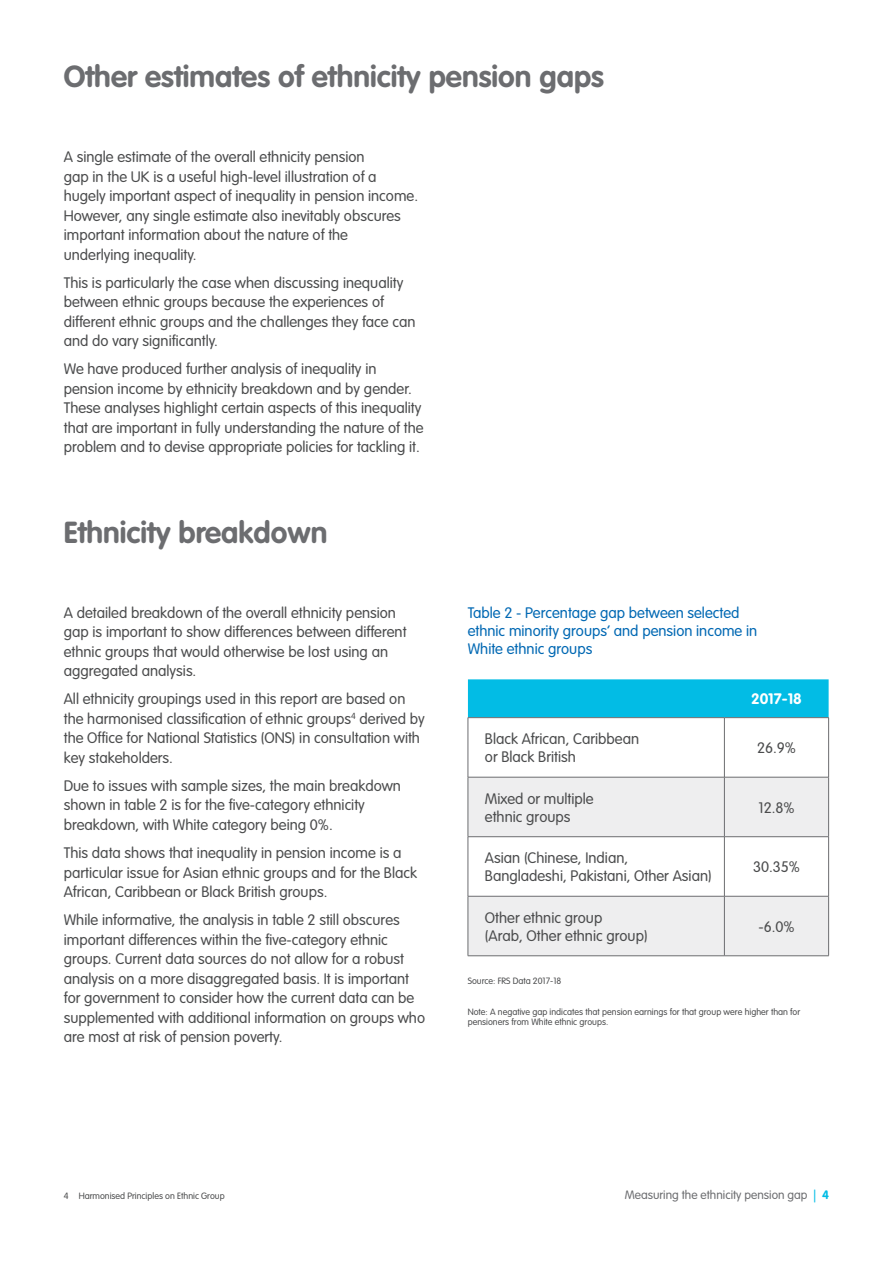
<style>
.page{position:relative;width:893px;height:1263px;background:#fff}
.page>*{position:absolute;margin:0;border:0;box-sizing:border-box;transform-origin:0 0}
.Main_Heading{font:700 30px "VAG Rounded Std";color:#6c6d70}
.Body_10_13{font:300 15px/19.5px "VAG Rounded Std";color:#4b4c4d}
.Table_Body_Style{font:300 15px/18px "VAG Rounded Std";color:#4b4c4d}
.Graphic_Header{font:300 15px/18px "VAG Rounded Std";color:#0168b3}
.Table_Body_Style-2{font:700 15px "VAG Rounded Std";color:#fff}
.t1{font:300 12px "VAG Rounded Std";color:#6c6d70}
.Footnote{font:300 9px/10.5px "VAG Rounded Std";color:#4b4c4d}
.s1{color:#02bce5}
.s2{font-weight:700;color:#02bce5}
</style>
<div class="page">
<div style="left:468px;top:679px;width:361px;height:38px;background:#02bce5"></div>
<svg style="left:469px;top:718px;width:359px;height:59px"></svg>
<svg style="left:469px;top:778px;width:359px;height:177px;fill:#eeeeef"></svg>
<hr style="left:468px;top:718px;width:1px;height:59px;background:#6c6d70">
<hr style="left:468px;top:717px;width:256px;height:1px;background:#6c6d70">
<hr style="left:724px;top:717px;width:105px;height:1px;background:#6c6d70">
<hr style="left:724px;top:718px;width:1px;height:59px;background:#6c6d70">
<hr style="left:828px;top:718px;width:1px;height:59px;background:#6c6d70">
<hr style="left:468px;top:777px;width:1px;height:59px;background:#6c6d70">
<hr style="left:468px;top:777px;width:256px;height:1px;background:#6c6d70">
<hr style="left:724px;top:777px;width:105px;height:1px;background:#6c6d70">
<hr style="left:724px;top:777px;width:1px;height:59px;background:#6c6d70">
<hr style="left:828px;top:777px;width:1px;height:59px;background:#6c6d70">
<hr style="left:468px;top:896px;width:1px;height:59px;background:#6c6d70">
<hr style="left:724px;top:896px;width:1px;height:59px;background:#6c6d70">
<hr style="left:828px;top:896px;width:1px;height:59px;background:#6c6d70">
<hr style="left:468px;top:955px;width:256px;height:1px;background:#6c6d70">
<hr style="left:724px;top:955px;width:105px;height:1px;background:#6c6d70">
<hr style="left:468px;top:837px;width:1px;height:59px;background:#6c6d70">
<hr style="left:468px;top:836px;width:256px;height:1px;background:#6c6d70">
<hr style="left:724px;top:836px;width:105px;height:1px;background:#6c6d70">
<hr style="left:724px;top:837px;width:1px;height:59px;background:#6c6d70">
<hr style="left:828px;top:837px;width:1px;height:59px;background:#6c6d70">
<hr style="left:468px;top:896px;width:256px;height:1px;background:#6c6d70">
<hr style="left:724px;top:896px;width:105px;height:1px;background:#6c6d70">
<p class="Main_Heading" style="left:64px;top:59px;width:542px">Other estimates of ethnicity pension gaps</p>
<p class="Body_10_13" style="left:64px;top:148px;width:356px">A single estimate of the overall ethnicity pension<br>gap in the UK is a useful high-level illustration of a hugely important aspect of inequality in pension income.<br>However, any single estimate also inevitably obscures important information about the nature of the<br>underlying inequality.</p>
<p class="Body_10_13" style="left:64px;top:273px;width:353px">This is particularly the case when discussing inequality between ethnic groups because the experiences of different ethnic groups and the challenges they face can and do vary significantly.</p>
<p class="Body_10_13" style="left:64px;top:360px;width:361px">We have produced further analysis of inequality in pension income by ethnicity breakdown and by gender.<br>These analyses highlight certain aspects of this inequality that are important in fully understanding the nature of the problem and to devise appropriate policies for tackling it.</p>
<p class="Main_Heading" style="left:64px;top:514px;width:265px">Ethnicity breakdown</p>
<p class="Body_10_13" style="left:64px;top:603px;width:344px">A detailed breakdown of the overall ethnicity pension gap is important to show differences between different ethnic groups that would otherwise be lost using an aggregated analysis.</p>
<p class="Body_10_13" style="left:64px;top:690px;width:363px">All ethnicity groupings used in this report are based on the harmonised classification of ethnic groups<sup>4</sup> derived by the Office for National Statistics (ONS) in consultation with key stakeholders.</p>
<p class="Body_10_13" style="left:64px;top:776px;width:339px">Due to issues with sample sizes, the main breakdown shown in table 2 is for the five-category ethnicity breakdown, with White category being 0%.</p>
<p class="Body_10_13" style="left:64px;top:843px;width:355px">This data shows that inequality in pension income is a particular issue for Asian ethnic groups and for the Black<br>African, Caribbean or Black British groups.</p>
<p class="Body_10_13" style="left:64px;top:910px;width:363px">While informative, the analysis in table 2 still obscures important differences within the five-category ethnic groups. Current data sources do not allow for a robust analysis on a more disaggregated basis. It is important for government to consider how the current data can be supplemented with additional information on groups who are most at risk of pension poverty.</p>
<p class="Graphic_Header" style="left:468px;top:604px;width:291px">Table 2 - Percentage gap between selected ethnic minority groups’ and pension income in<br>White ethnic groups</p>
<p class="Table_Body_Style-2" style="left:751px;top:690px;width:52px">2017-18</p>
<p class="Table_Body_Style" style="left:485px;top:730px;width:156px">Black African, Caribbean or Black British</p>
<p class="Table_Body_Style" style="left:757px;top:739px;width:40px">26.9%</p>
<p class="Table_Body_Style" style="left:485px;top:790px;width:110px">Mixed or multiple ethnic groups</p>
<p class="Table_Body_Style" style="left:758px;top:799px;width:38px">12.8%</p>
<p class="Table_Body_Style" style="left:485px;top:849px;width:228px">Asian (Chinese, Indian,<br>Bangladeshi, Pakistani, Other Asian)</p>
<p class="Table_Body_Style" style="left:753px;top:858px;width:49px">30.35%</p>
<p class="Table_Body_Style" style="left:485px;top:909px;width:164px">Other ethnic group<br>(Arab, Other ethnic group)</p>
<p class="Table_Body_Style" style="left:758px;top:918px;width:38px">-6.0%</p>
<p class="Footnote" style="left:468px;top:976px;width:95px">Source: FRS Data 2017-18</p>
<p class="Footnote" style="left:468px;top:1007px;width:334px">Note: A negative gap indicates that pension earnings for that group were higher than for pensioners from White ethnic groups.</p>
<p class="Footnote" style="left:64px;top:1191px;width:163px">4 Harmonised Principles on Ethnic Group</p>
<p class="t1" style="left:625px;top:1188px;width:206px">Measuring the ethnicity pension gap <span class="s1">|</span> <span class="s2">4</span></p>
</div>
